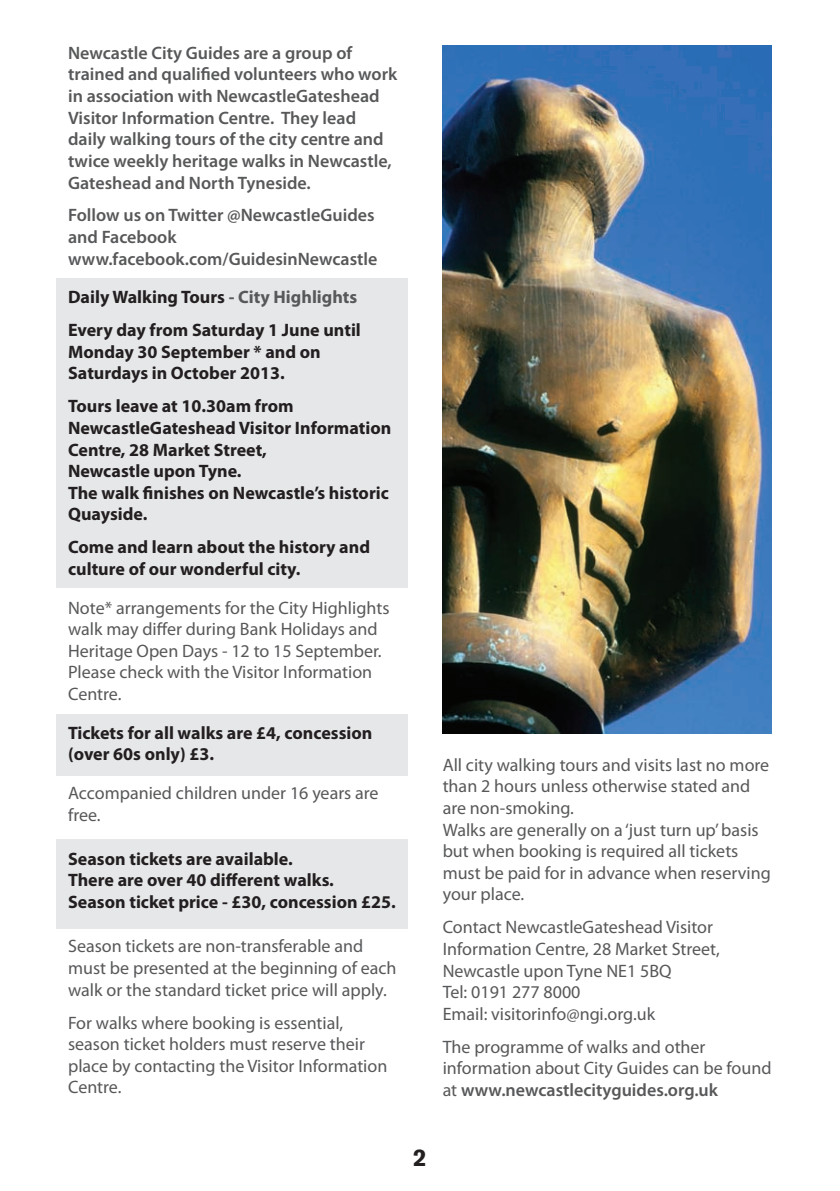
<style>
.page{position:relative;width:840px;height:1191px;background:#fff}
.page>*{position:absolute;margin:0;border:0;box-sizing:border-box;transform-origin:0 0}
.t1{font:700 24px "Akzidenz Grotesk BQ";color:#231f20}
.t2{font:18px/21.6px "Myriad Pro";color:#57585a}
.t3{font:700 18px/21.6px "Myriad Pro";color:#231f20}
.t4{font:600 18px/21.6px "Myriad Pro";color:#57585a}
.s1{color:#57585a}
.s2{font-weight:600}
</style>
<div class="page">
<div style="left:56px;top:278px;width:352px;height:309px;background:#e6e7e9"></div>
<div style="left:56px;top:714px;width:352px;height:61px;background:#e6e7e9"></div>
<div style="left:56px;top:839px;width:352px;height:89px;background:#e6e7e9"></div>
<img style="left:442px;top:45px;width:329px;height:688px">
<p class="t4" style="left:68px;top:42px;width:330px">Newcastle City Guides are a group of trained and qualified volunteers who work in association with NewcastleGateshead Visitor Information Centre. They lead daily walking tours of the city centre and twice weekly heritage walks in Newcastle, Gateshead and North Tyneside.</p>
<p class="t4" style="left:68px;top:204px;width:311px">Follow us on Twitter @NewcastleGuides and Facebook www.facebook.com/GuidesinNewcastle</p>
<p class="t3" style="left:68px;top:280px;width:294px;line-height:33px">Daily Walking Tours <span class="s1">- City Highlights<br></span>Every day from Saturday 1 June until</p>
<p class="t3" style="left:68px;top:340px;width:254px">Monday 30 September * and on<br>Saturdays in October 2013.</p>
<p class="t3" style="left:68px;top:395px;width:324px">Tours leave at 10.30am from<br>NewcastleGateshead Visitor Information<br>Centre, 28 Market Street,<br>Newcastle upon Tyne.<br>The walk finishes on Newcastle’s historic<br>Quayside.</p>
<p class="t3" style="left:68px;top:536px;width:303px">Come and learn about the history and culture of our wonderful city.</p>
<p class="t2" style="left:68px;top:596px;width:323px">Note* arrangements for the City Highlights walk may differ during Bank Holidays and Heritage Open Days - 12 to 15 September.<br>Please check with the Visitor Information Centre.</p>
<p class="t3" style="left:68px;top:721px;width:306px">Tickets for all walks are £4, concession (over 60s only) £3.</p>
<p class="t2" style="left:68px;top:782px;width:312px">Accompanied children under 16 years are free.</p>
<p class="t3" style="left:68px;top:847px;width:329px">Season tickets are available.<br>There are over 40 different walks.<br>Season ticket price - £30, concession £25.</p>
<p class="t2" style="left:68px;top:935px;width:330px">Season tickets are non-transferable and must be presented at the beginning of each walk or the standard ticket price will apply.</p>
<p class="t2" style="left:68px;top:1011px;width:320px">For walks where booking is essential, season ticket holders must reserve their place by contacting the Visitor Information Centre.</p>
<p class="t2" style="left:442px;top:753px;width:329px">All city walking tours and visits last no more than 2 hours unless otherwise stated and are non-smoking.<br>Walks are generally on a ‘just turn up’ basis but when booking is required all tickets must be paid for in advance when reserving your place.</p>
<p class="t2" style="left:442px;top:916px;width:278px">Contact NewcastleGateshead Visitor<br>Information Centre, 28 Market Street,<br>Newcastle upon Tyne NE1 5BQ<br>Tel: 0191 277 8000<br>Email: visitorinfo@ngi.org.uk</p>
<p class="t2" style="left:442px;top:1035px;width:330px">The programme of walks and other information about City Guides can be found at <span class="s2">www.newcastlecityguides.org.uk</span></p>
<h1 class="t1" style="left:413px;top:1144px;width:15px">2</h1>
</div>
